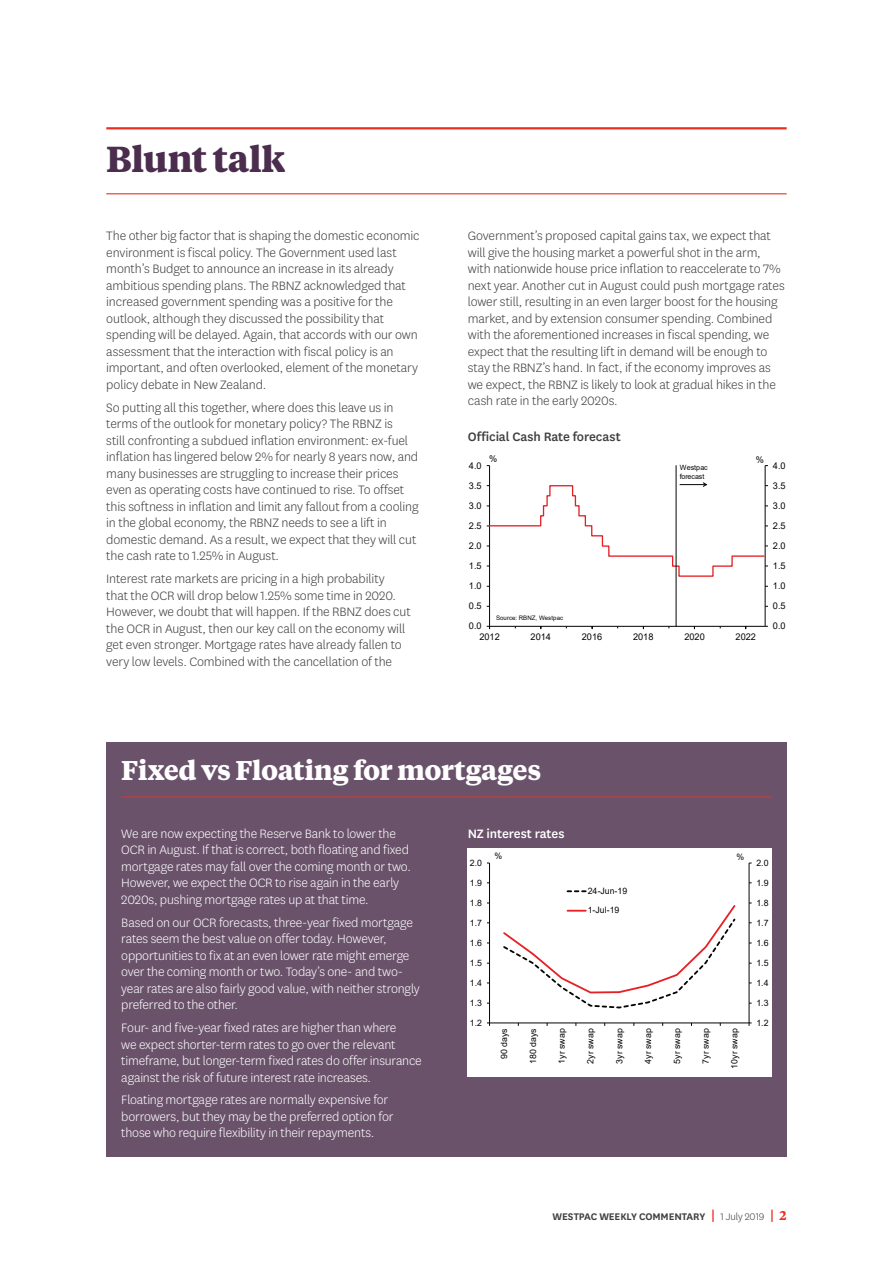
<style>
.page{position:relative;width:893px;height:1263px;background:#fff}
.page>*{position:absolute;margin:0;border:0;box-sizing:border-box;transform-origin:0 0}
.t1{font:700 36px "Tiempos Text";letter-spacing:-.015em;color:#4b2d4e}
.t2{font:700 27px "Tiempos Text";letter-spacing:-.015em;color:#fff}
.t3{font:300 14.25px/16.5px "National LF";letter-spacing:-.01em;color:#3e3e3f}
.t4{font:300 14.25px/16.5px "National LF";letter-spacing:-.015em;color:#fff}
.t5{font:500 14.25px "National LF";letter-spacing:-.005em;color:#3e3e3f}
.t6{font:500 14.25px "National LF";letter-spacing:-.01em;color:#fff}
.t7{font:600 11.25px "National LF";letter-spacing:-.005em;color:#3e3e3f}
.t8{font:9.3px "Arial";color:#040503}
.t9{font:8.85px/19.4px "Arial";color:#040503}
.t10{font:8.7px "Arial";color:#040503}
.t11{font:7.2px/8.7px "Arial";letter-spacing:-.01em;color:#040503}
.t12{font:6.15px "Arial";color:#040503}
.s1{font-family:"Tiempos Text";font-size:13.5px;color:#ee2e22}
.s2{font-weight:300}
.s3{font-family:"Tiempos Text";font-size:12.75px;color:#ee2e22}
</style>
<div class="page">
<hr style="left:765px;top:466px;width:1px;height:160px;background:#040503">
<hr style="left:489px;top:466px;width:1px;height:160px;background:#040503">
<hr style="left:490px;top:626px;width:275px;height:1px;background:#040503">
<hr style="left:676px;top:466px;width:1px;height:160px;background:#040503">
<svg style="left:487px;top:482px;width:281px;height:95px"></svg>
<hr style="left:106px;top:127px;width:681px;height:2px;background:#ee2e22">
<hr style="left:106px;top:193px;width:681px;height:1px;background:#ee2e22">
<div style="left:106px;top:742px;width:681px;height:415px;background:#6a526b"></div>
<hr style="left:121px;top:796px;width:650px;height:2px;background:#ee2e22">
<div style="left:468px;top:849px;width:303px;height:228px;background:#fff"></div>
<hr style="left:749px;top:863px;width:1px;height:160px;background:#040503">
<hr style="left:489px;top:863px;width:1px;height:160px;background:#040503">
<hr style="left:489px;top:1023px;width:260px;height:1px;background:#040503">
<svg style="left:567px;top:890px;width:19px;height:2px"></svg>
<svg style="left:503px;top:905px;width:233px;height:104px"></svg>
<h1 class="t1" style="left:106px;top:134px;width:181px">Blunt talk</h1>
<p class="t3" style="left:106px;top:227px;width:315px">The other big factor that is shaping the domestic economic environment is fiscal policy. The Government used last month’s Budget to announce an increase in its already ambitious spending plans. The RBNZ acknowledged that increased government spending was a positive for the outlook, although they discussed the possibility that spending will be delayed. Again, that accords with our own assessment that the interaction with fiscal policy is an important, and often overlooked, element of the monetary policy debate in New Zealand.</p>
<p class="t3" style="left:106px;top:399px;width:314px">So putting all this together, where does this leave us in terms of the outlook for monetary policy? The RBNZ is<br>still confronting a subdued inflation environment: ex-fuel inflation has lingered below 2% for nearly 8 years now, and many businesses are struggling to increase their prices even as operating costs have continued to rise. To offset this softness in inflation and limit any fallout from a cooling in the global economy, the RBNZ needs to see a lift in domestic demand. As a result, we expect that they will cut the cash rate to 1.25% in August.</p>
<p class="t3" style="left:106px;top:570px;width:306px">Interest rate markets are pricing in a high probability<br>that the OCR will drop below 1.25% some time in 2020.<br>However, we doubt that will happen. If the RBNZ does cut the OCR in August, then our key call on the economy will get even stronger. Mortgage rates have already fallen to very low levels. Combined with the cancellation of the</p>
<p class="t3" style="left:468px;top:227px;width:318px">Government’s proposed capital gains tax, we expect that will give the housing market a powerful shot in the arm, with nationwide house price inflation to reaccelerate to 7% next year. Another cut in August could push mortgage rates lower still, resulting in an even larger boost for the housing market, and by extension consumer spending. Combined with the aforementioned increases in fiscal spending, we expect that the resulting lift in demand will be enough to stay the RBNZ’s hand. In fact, if the economy improves as we expect, the RBNZ is likely to look at gradual hikes in the cash rate in the early 2020s.</p>
<p class="t5" style="left:468px;top:427px;width:155px">Official Cash Rate forecast</p>
<p class="t8" style="left:469px;top:459px;width:14px">4.0</p>
<p class="t8" style="left:489px;top:452px;width:10px">%</p>
<p class="t11" style="left:680px;top:463px;width:30px">Westpac forecast</p>
<p class="t8" style="left:756px;top:453px;width:10px">%</p>
<p class="t8" style="left:773px;top:459px;width:14px">4.0</p>
<p class="t8" style="left:469px;top:479px;width:14px">3.5</p>
<p class="t8" style="left:773px;top:479px;width:14px">3.5</p>
<p class="t8" style="left:469px;top:499px;width:14px">3.0</p>
<p class="t8" style="left:773px;top:499px;width:14px">3.0</p>
<p class="t8" style="left:469px;top:519px;width:14px">2.5</p>
<p class="t8" style="left:773px;top:519px;width:14px">2.5</p>
<p class="t8" style="left:469px;top:539px;width:14px">2.0</p>
<p class="t8" style="left:773px;top:539px;width:14px">2.0</p>
<p class="t8" style="left:469px;top:559px;width:14px">1.5</p>
<p class="t8" style="left:773px;top:559px;width:14px">1.5</p>
<p class="t8" style="left:469px;top:579px;width:14px">1.0</p>
<p class="t8" style="left:773px;top:579px;width:14px">1.0</p>
<p class="t8" style="left:469px;top:600px;width:14px">0.5</p>
<p class="t8" style="left:773px;top:600px;width:14px">0.5</p>
<p class="t8" style="left:469px;top:620px;width:14px">0.0</p>
<p class="t12" style="left:496px;top:613px;width:68px">Source: RBNZ, Westpac</p>
<p class="t8" style="left:773px;top:620px;width:14px">0.0</p>
<p class="t8" style="left:479px;top:631px;width:22px">2012</p>
<p class="t8" style="left:531px;top:631px;width:22px">2014</p>
<p class="t8" style="left:582px;top:631px;width:22px">2016</p>
<p class="t8" style="left:633px;top:631px;width:22px">2018</p>
<p class="t8" style="left:684px;top:631px;width:22px">2020</p>
<p class="t8" style="left:736px;top:631px;width:22px">2022</p>
<h2 class="t2" style="left:121px;top:751px;width:422px">Fixed vs Floating for mortgages</h2>
<p class="t4" style="left:121px;top:825px;width:291px">We are now expecting the Reserve Bank to lower the OCR in August. If that is correct, both floating and fixed mortgage rates may fall over the coming month or two.<br>However, we expect the OCR to rise again in the early 2020s, pushing mortgage rates up at that time.</p>
<p class="t4" style="left:121px;top:913px;width:300px">Based on our OCR forecasts, three-year fixed mortgage rates seem the best value on offer today. However, opportunities to fix at an even lower rate might emerge over the coming month or two. Today’s one- and two&shy;year rates are also fairly good value, with neither strongly preferred to the other.</p>
<p class="t4" style="left:121px;top:1019px;width:302px">Four- and five-year fixed rates are higher than where<br>we expect shorter-term rates to go over the relevant timeframe, but longer-term fixed rates do offer insurance against the risk of future interest rate increases.</p>
<p class="t4" style="left:121px;top:1091px;width:274px">Floating mortgage rates are normally expensive for borrowers, but they may be the preferred option for those who require flexibility in their repayments.</p>
<p class="t6" style="left:468px;top:824px;width:98px">NZ interest rates</p>
<p class="t9" style="left:470px;top:853px;width:14px">2.0</p>
<p class="t9" style="left:470px;top:873px;width:14px">1.9</p>
<p class="t9" style="left:470px;top:893px;width:14px">1.8</p>
<p class="t9" style="left:494px;top:846px;width:9px">%</p>
<p class="t9" style="left:737px;top:847px;width:9px">%</p>
<p class="t9" style="left:588px;top:881px;width:41px">24-Jun-19<br>1-Jul-19</p>
<p class="t9" style="left:756px;top:853px;width:14px">2.0</p>
<p class="t9" style="left:756px;top:873px;width:14px">1.9</p>
<p class="t9" style="left:756px;top:893px;width:14px">1.8</p>
<p class="t9" style="left:470px;top:913px;width:14px">1.7</p>
<p class="t9" style="left:756px;top:913px;width:14px">1.7</p>
<p class="t9" style="left:470px;top:933px;width:14px">1.6</p>
<p class="t9" style="left:756px;top:933px;width:14px">1.6</p>
<p class="t9" style="left:470px;top:953px;width:14px">1.5</p>
<p class="t9" style="left:756px;top:953px;width:14px">1.5</p>
<p class="t9" style="left:470px;top:973px;width:14px">1.4</p>
<p class="t9" style="left:756px;top:973px;width:14px">1.4</p>
<p class="t9" style="left:470px;top:993px;width:14px">1.3</p>
<p class="t9" style="left:756px;top:993px;width:14px">1.3</p>
<p class="t9" style="left:470px;top:1013px;width:14px">1.2</p>
<p class="t9" style="left:756px;top:1013px;width:14px">1.2</p>
<p class="t10" style="left:498px;top:1059px;width:32px;rotate:-90deg">90 days</p>
<p class="t10" style="left:527px;top:1064px;width:37px;rotate:-90deg">180 days</p>
<p class="t10" style="left:556px;top:1064px;width:37px;rotate:-90deg">1yr swap</p>
<p class="t10" style="left:585px;top:1064px;width:37px;rotate:-90deg">2yr swap</p>
<p class="t10" style="left:613px;top:1064px;width:37px;rotate:-90deg">3yr swap</p>
<p class="t10" style="left:642px;top:1064px;width:37px;rotate:-90deg">4yr swap</p>
<p class="t10" style="left:671px;top:1064px;width:37px;rotate:-90deg">5yr swap</p>
<p class="t10" style="left:700px;top:1064px;width:37px;rotate:-90deg">7yr swap</p>
<p class="t10" style="left:729px;top:1068px;width:42px;rotate:-90deg">10yr swap</p>
<p class="t7" style="left:553px;top:1209px;width:236px">WESTPAC WEEKLY COMMENTARY <span class="s1">|</span> <span class="s2">1 July 2019</span> <span class="s1">|</span> <span class="s3">2</span></p>
</div>
